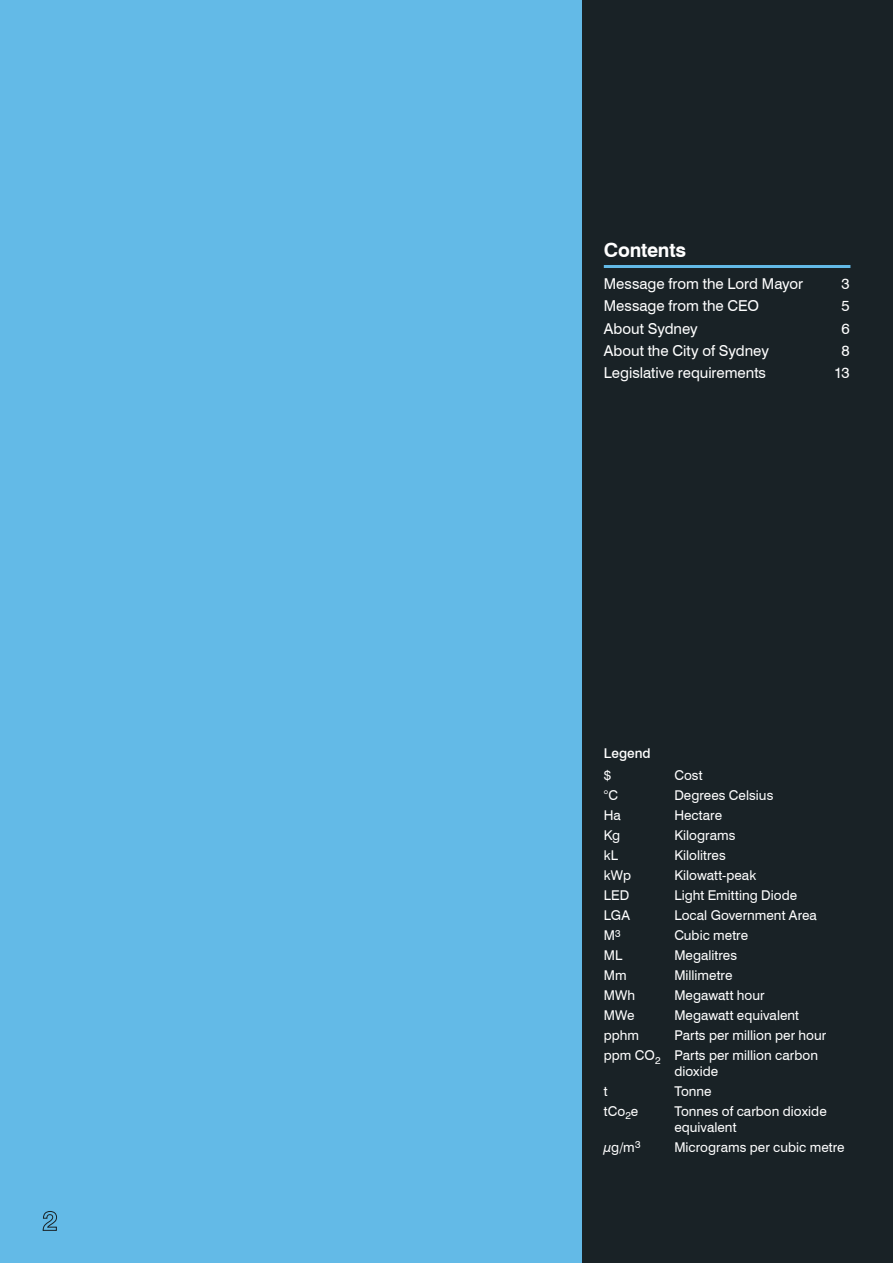
<style>
.page{position:relative;width:893px;height:1263px;background:#fff}
.page>*{position:absolute;margin:0;border:0;box-sizing:border-box;transform-origin:0 0}
.head_1{font:700 19.5px "Swiss 721 BT";letter-spacing:-.01em;color:#fff}
.body{font:15px "Swiss 721 BT";color:#fff}
.body-2{font:13.5px/15.8px "Swiss 721 BT";letter-spacing:.005em;color:#fff}
.head_2{font:500 13.5px "Swiss 721 BT";letter-spacing:.005em;color:#fff}
</style>
<div class="page">
<div style="left:0;top:0;width:592px;height:1263px;background:#63bae7"></div>
<div style="left:583px;top:0;width:310px;height:1263px;background:#192226"></div>
<hr style="left:604px;top:265px;width:246px;height:3px;background:#63bae7">
<svg style="left:42px;top:1211px;width:15px;height:20px"></svg>
<h1 class="head_1" style="left:604px;top:238px;width:84px">Contents</h1>
<p class="body" style="left:604px;top:275px;width:201px">Message from the Lord Mayor</p>
<p class="body" style="left:842px;top:275px;width:10px">3</p>
<p class="body" style="left:604px;top:297px;width:157px">Message from the CEO</p>
<p class="body" style="left:842px;top:297px;width:10px">5</p>
<p class="body" style="left:604px;top:319px;width:95px">About Sydney</p>
<p class="body" style="left:842px;top:319px;width:10px">6</p>
<p class="body" style="left:604px;top:341px;width:167px">About the City of Sydney</p>
<p class="body" style="left:842px;top:341px;width:10px">8</p>
<p class="body" style="left:604px;top:363px;width:164px">Legislative requirements</p>
<p class="body" style="left:834px;top:363px;width:17px">13</p>
<h2 class="head_2" style="left:604px;top:745px;width:48px">Legend</h2>
<p class="body-2" style="left:604px;top:767px;width:9px">$</p>
<p class="body-2" style="left:674px;top:767px;width:30px">Cost</p>
<p class="body-2" style="left:604px;top:787px;width:16px">°C</p>
<p class="body-2" style="left:674px;top:787px;width:101px">Degrees Celsius</p>
<p class="body-2" style="left:604px;top:807px;width:19px">Ha</p>
<p class="body-2" style="left:674px;top:807px;width:49px">Hectare</p>
<p class="body-2" style="left:604px;top:827px;width:18px">Kg</p>
<p class="body-2" style="left:674px;top:827px;width:63px">Kilograms</p>
<p class="body-2" style="left:604px;top:847px;width:16px">kL</p>
<p class="body-2" style="left:674px;top:847px;width:53px">Kilolitres</p>
<p class="body-2" style="left:604px;top:867px;width:29px">kWp</p>
<p class="body-2" style="left:674px;top:867px;width:83px">Kilowatt-peak</p>
<p class="body-2" style="left:604px;top:887px;width:27px">LED</p>
<p class="body-2" style="left:674px;top:887px;width:124px">Light Emitting Diode</p>
<p class="body-2" style="left:604px;top:907px;width:28px">LGA</p>
<p class="body-2" style="left:674px;top:907px;width:144px">Local Government Area</p>
<p class="body-2" style="left:604px;top:927px;width:18px">M<sup>3</sup></p>
<p class="body-2" style="left:674px;top:927px;width:75px">Cubic metre</p>
<p class="body-2" style="left:604px;top:947px;width:20px">ML</p>
<p class="body-2" style="left:674px;top:947px;width:64px">Megalitres</p>
<p class="body-2" style="left:604px;top:967px;width:24px">Mm</p>
<p class="body-2" style="left:674px;top:967px;width:60px">Millimetre</p>
<p class="body-2" style="left:604px;top:987px;width:33px">MWh</p>
<p class="body-2" style="left:674px;top:987px;width:92px">Megawatt hour</p>
<p class="body-2" style="left:604px;top:1007px;width:32px">MWe</p>
<p class="body-2" style="left:674px;top:1007px;width:126px">Megawatt equivalent</p>
<p class="body-2" style="left:604px;top:1027px;width:37px">pphm</p>
<p class="body-2" style="left:674px;top:1027px;width:153px">Parts per million per hour</p>
<p class="body-2" style="left:674px;top:1047px;width:145px;text-indent:-70px">ppm CO<sub>2</sub> Parts per million carbon dioxide</p>
<p class="body-2" style="left:604px;top:1083px;width:5px">t</p>
<p class="body-2" style="left:674px;top:1083px;width:39px">Tonne</p>
<p class="body-2" style="left:604px;top:1103px;width:36px">tCo<sub>2</sub>e</p>
<p class="body-2" style="left:674px;top:1103px;width:154px">Tonnes of carbon dioxide equivalent</p>
<p class="body-2" style="left:604px;top:1139px;width:38px">µg/m<sup>3</sup></p>
<p class="body-2" style="left:674px;top:1139px;width:172px">Micrograms per cubic metre</p>
</div>
